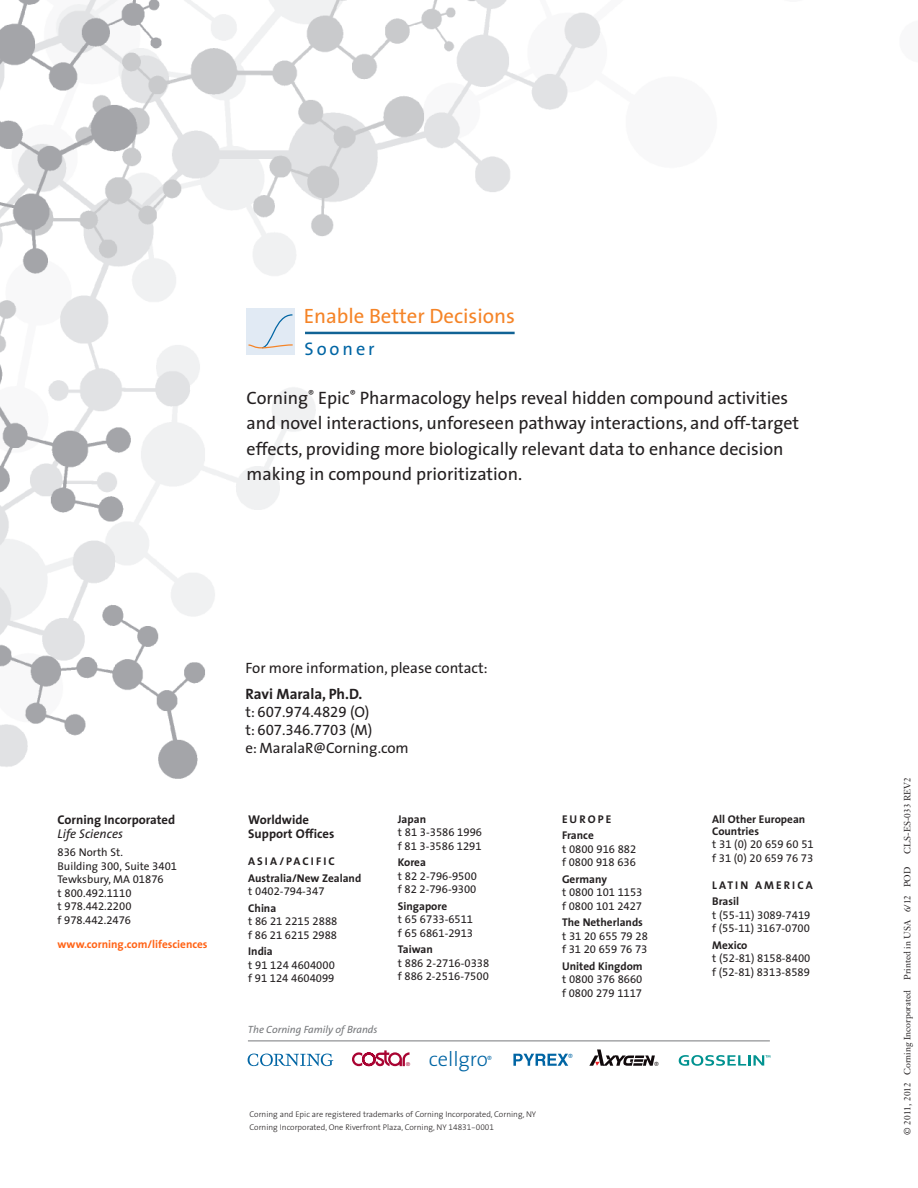
<style>
.page{position:relative;width:918px;height:1188px;background:#fff}
.page>*{position:absolute;margin:0;border:0;box-sizing:border-box;transform-origin:0 0}
.t1{font:20.85px "The Sans";color:#f58427}
.t2{font:300 20.55px "The Sans";letter-spacing:-.005em;color:#0065a4}
.t3{font:18.3px "The Sans";letter-spacing:.16em;color:#0065a4}
.t4{font:18px/25.5px "The Sans";color:#231f20}
.t5{font:15px "The Sans";color:#231f20}
.t6{font:15px/18px "The Sans Expert";color:#231f20}
.t7{font:700 15px "The Sans";color:#231f20}
.t8{font:700 12.75px/14.2px "The Sans";color:#231f20}
.t9{font:italic 12.75px "The Sans";color:#231f20}
.t10{font:11.25px/13.5px "The Sans Expert";color:#231f20}
.t11{font:700 11.25px/16.5px "The Sans";color:#231f20}
.t12{font:11.25px/13.5px "The Sans";color:#231f20}
.t13{font:700 11.25px "The Sans";color:#ff6316}
.t14{font:700 11.25px/16.5px "The Sans";letter-spacing:.175em;color:#231f20}
.t15{font:700 11.25px/16.5px "The Sans";letter-spacing:.085em;color:#231f20}
.t16{font:italic 10.5px "The Sans";color:#76787b}
.t17{font:300 9.75px "The Sans";color:#0065a4}
.t18{font:300 9.75px "The Sans";color:#231f20}
.t19{font:9px "Janson Text";color:#231f20}
.t20{font:300 8.25px/12.8px "The Sans";color:#231f20}
.t21{font:5.25px "Helvetica";color:#a90332}
.s1{font-family:"The Sans Expert"}
.s2{font-family:"The Sans"}
.s3{font-family:"The Sans Light Expert";font-weight:400}
</style>
<div class="page">
<img style="left:0;top:0;width:601px;height:779px">
<div style="left:246px;top:308px;width:48px;height:47px;background:#e1eaf4"></div>
<hr style="left:305px;top:332px;width:210px;height:2px;background:#116395">
<svg style="left:248px;top:314px;width:45px;height:35px"></svg>
<svg style="left:352px;top:1050px;width:58px;height:16px"></svg>
<svg style="left:248px;top:1054px;width:85px;height:12px"></svg>
<svg style="left:589px;top:1049px;width:66px;height:17px"></svg>
<svg style="left:679px;top:1055px;width:91px;height:11px"></svg>
<svg style="left:513px;top:1054px;width:55px;height:12px"></svg>
<hr style="left:248px;top:1041px;width:522px;height:1px;background:#76787b">
<h1 class="t1" style="left:304px;top:308px;width:213px">Enable Better Decisions</h1>
<h3 class="t3" style="left:305px;top:342px;width:72px">Sooner</h3>
<p class="t4" style="left:247px;top:386px;width:554px">Corning<sup>®</sup> Epic<sup>®</sup> Pharmacology helps reveal hidden compound activities and novel interactions, unforeseen pathway interactions, and off-target effects, providing more biologically relevant data to enhance decision making in compound prioritization.</p>
<p class="t8" style="left:58px;top:814px;width:119px">Corning Incorporated</p>
<p class="t9" style="left:58px;top:829px;width:67px">Life Sciences</p>
<p class="t12" style="left:58px;top:847px;width:121px"><span class="s1">836</span> North St.<br>Building <span class="s1">300,</span> Suite <span class="s1">3401<br></span>Tewksbury, MA <span class="s1">01876</span></p>
<p class="t10" style="left:58px;top:886px;width:76px;text-align:justify"><span class="s2">t</span> 800.492.1110 <span class="s2">t</span> 978.442.2200 <span class="s2">f</span> 978.442.2476</p>
<p class="t13" style="left:58px;top:940px;width:152px">www.corning.com/lifesciences</p>
<h3 class="t5" style="left:246px;top:662px;width:244px">For more information, please contact:</h3>
<h3 class="t7" style="left:246px;top:688px;width:118px">Ravi Marala, Ph.D.</h3>
<h3 class="t6" style="left:246px;top:702px;width:128px"><span class="s2">t:</span> 607.974.4829 <span class="s2">(O) t:</span> 607.346.7703 <span class="s2">(M)</span></h3>
<h3 class="t5" style="left:246px;top:742px;width:165px">e: MaralaR@Corning.com</h3>
<p class="t8" style="left:248px;top:814px;width:88px">Worldwide<br>Support Offices</p>
<p class="t11" style="left:248px;top:854px;width:115px">ASIA/PACIFIC<br>Australia/New Zealand</p>
<p class="t10" style="left:248px;top:884px;width:78px"><span class="s2">t</span> 0402<span class="s2">-</span>794<span class="s2">-</span>347</p>
<p class="t11" style="left:248px;top:901px;width:30px">China</p>
<p class="t10" style="left:248px;top:914px;width:91px"><span class="s2">t</span> 86 21 2215 2888 <span class="s2">f</span> 86 21 6215 2988</p>
<p class="t11" style="left:248px;top:944px;width:26px">India</p>
<p class="t10" style="left:248px;top:958px;width:88px"><span class="s2">t</span> 91 124 4604000 <span class="s2">f</span> 91 124 4604099</p>
<p class="t16" style="left:248px;top:1025px;width:131px">The Corning Family of Brands</p>
<p class="t11" style="left:398px;top:812px;width:30px">Japan</p>
<p class="t10" style="left:398px;top:825px;width:86px"><span class="s2">t</span> 81 3<span class="s2">-</span>3586 1996 <span class="s2">f</span> 81 3<span class="s2">-</span>3586 1291</p>
<p class="t11" style="left:398px;top:855px;width:30px">Korea</p>
<p class="t10" style="left:398px;top:869px;width:81px"><span class="s2">t</span> 82 2<span class="s2">-</span>796<span class="s2">-</span>9500 <span class="s2">f</span> 82 2<span class="s2">-</span>796<span class="s2">-</span>9300</p>
<p class="t11" style="left:398px;top:899px;width:51px">Singapore</p>
<p class="t10" style="left:398px;top:912px;width:77px"><span class="s2">t</span> 65 6733<span class="s2">-</span>6511 <span class="s2">f 6</span>5 6861<span class="s2">-</span>2913</p>
<p class="t11" style="left:398px;top:942px;width:36px">Taiwan</p>
<p class="t10" style="left:398px;top:956px;width:93px"><span class="s2">t</span> 886 2<span class="s2">-</span>2716<span class="s2">-</span>0338 <span class="s2">f</span> 886 2<span class="s2">-</span>2516<span class="s2">-</span>7500</p>
<p class="t21" style="left:406px;top:1062px;width:5px">®</p>
<h2 class="t2" style="left:429px;top:1051px;width:65px">cellgro<sup>®</sup></h2>
<p class="t20" style="left:250px;top:1109px;width:288px">Corning and Epic are registered trademarks of Corning Incorporated, Corning, NY<br>Corning Incorporated, One Riverfront Plaza, Corning, NY <span class="s3">14831-0001</span></p>
<p class="t15" style="left:562px;top:812px;width:51px">EUROPE<br>France</p>
<p class="t10" style="left:562px;top:842px;width:76px"><span class="s2">t</span> 0800 916 882 <span class="s2">f</span> 0800 918 636</p>
<p class="t11" style="left:562px;top:872px;width:46px">Germany</p>
<p class="t10" style="left:562px;top:885px;width:82px"><span class="s2">t</span> 0800 101 1153 <span class="s2">f</span> 0800 101 2427</p>
<p class="t11" style="left:562px;top:915px;width:82px">The Netherlands</p>
<p class="t10" style="left:562px;top:929px;width:87px"><span class="s2">t</span> 31 20 655 79 28 <span class="s2">f</span> 31 20 659 76 73</p>
<p class="t11" style="left:562px;top:959px;width:82px">United Kingdom</p>
<p class="t10" style="left:562px;top:972px;width:82px"><span class="s2">t</span> 0800 376 8660 <span class="s2">f</span> 0800 279 1117</p>
<p class="t17" style="left:568px;top:1054px;width:7px">®</p>
<p class="t18" style="left:654px;top:1062px;width:7px">®</p>
<p class="t11" style="left:712px;top:814px;width:95px;line-height:12px">All Other European<br>Countries</p>
<p class="t10" style="left:712px;top:837px;width:103px"><span class="s2">t</span> 31 (0) 20 659 60 51 <span class="s2">f</span> 31 (0) 20 659 76 73</p>
<p class="t14" style="left:712px;top:878px;width:102px">LATIN AMERICA<br>Brasil</p>
<p class="t10" style="left:712px;top:908px;width:100px"><span class="s2">t</span> (55<span class="s2">-</span>11) 3089<span class="s2">-</span>7419 <span class="s2">f</span> (55<span class="s2">-</span>11) 3167<span class="s2">-</span>0700</p>
<p class="t11" style="left:712px;top:938px;width:37px">Mexico</p>
<p class="t10" style="left:712px;top:951px;width:100px"><span class="s2">t</span> (52<span class="s2">-</span>81) 8158<span class="s2">-</span>8400 <span class="s2">f</span> (52<span class="s2">-</span>81) 8313<span class="s2">-</span>8589</p>
<p class="t19" style="left:904px;top:854px;width:78px;rotate:-90deg">CLS-ES-033 REV2</p>
<p class="t19" style="left:904px;top:1135px;width:270px;rotate:-90deg">© 2011, 2012 Corning Incorporated Printed in USA 6/12 POD</p>
</div>
